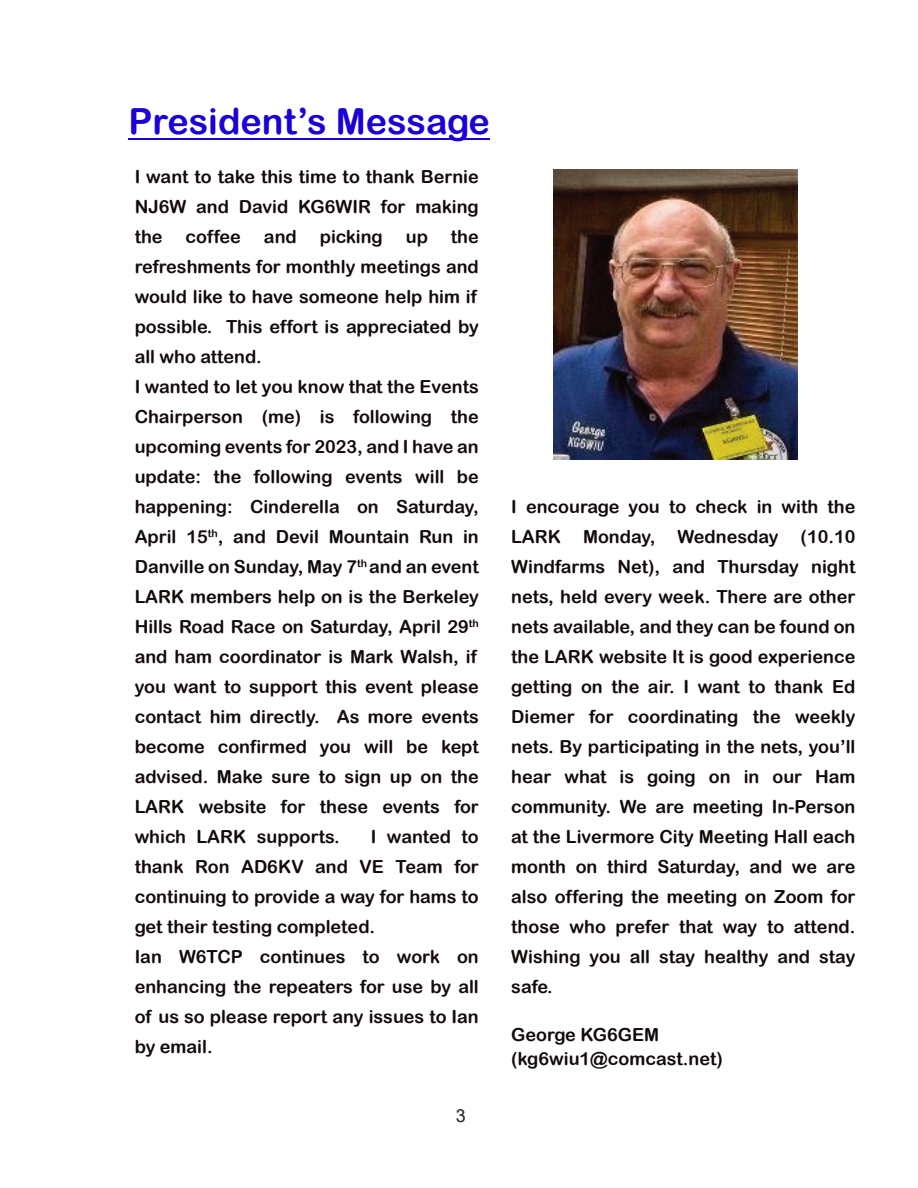
<style>
.page{position:relative;width:918px;height:1188px;background:#fff}
.page>*{position:absolute;margin:0;border:0;box-sizing:border-box;transform-origin:0 0}
.t1{font:36px "Arial Rounded MT Bold";color:#1a00d8}
.t2{font:18px/30px "Arial Rounded MT Bold";color:#130a0a}
.t3{font:18px "Arial";color:#231f20}
</style>
<div class="page">
<hr style="left:129px;top:138px;width:361px;height:2px;background:#1a00d8">
<img style="left:553px;top:170px;width:244px;height:289px">
<h1 class="t1" style="left:129px;top:108px;width:363px">President’s Message</h1>
<p class="t2" style="left:135px;top:163px;width:346px;text-align:justify">I want to take this time to thank Bernie NJ6W and David KG6WIR for making the</p>
<p class="t2" style="left:135px;top:223px;width:346px;text-indent:316px">the refreshments for monthly meetings and would like to have someone help him if possible. This effort is appreciated by all who attend.<br>I wanted to let you know that the Events Chairperson (me) is following the upcoming events for 2023, and I have an update: the following events will be happening: Cinderella on Saturday, April 15<sup>th</sup>, and Devil Mountain Run in Danville on Sunday, May 7<sup>th</sup> and an event LARK members help on is the Berkeley Hills Road Race on Saturday, April 29<sup>th </sup>and ham coordinator is Mark Walsh, if you want to support this event please contact him directly. As more events become confirmed you will be kept advised. Make sure to sign up on the LARK website for these events for which LARK supports.</p>
<p class="t2" style="left:186px;top:223px;width:57px">coffee</p>
<p class="t2" style="left:264px;top:223px;width:34px">and</p>
<p class="t2" style="left:320px;top:223px;width:65px">picking</p>
<p class="t2" style="left:406px;top:223px;width:24px">up</p>
<p class="t2" style="left:135px;top:823px;width:346px;text-indent:236px">I wanted to thank Ron AD6KV and VE Team for continuing to provide a way for hams to get their testing completed.<br>Ian W6TCP continues to work on enhancing the repeaters for use by all of us so please report any issues to Ian by email.</p>
<p class="t3" style="left:456px;top:1109px;width:12px">3</p>
<p class="t2" style="left:511px;top:493px;width:346px;text-align:justify">I encourage you to check in with the LARK Monday, Wednesday (10.10<br>Windfarms Net), and Thursday night nets, held every week. There are other nets available, and they can be found on the LARK website It is good experience getting on the air. I want to thank Ed Diemer for coordinating the weekly nets. By participating in the nets, you’ll hear what is going on in our Ham community. We are meeting In-Person at the Livermore City Meeting Hall each month on third Saturday, and we are also offering the meeting on Zoom for those who prefer that way to attend.<br>Wishing you all stay healthy and stay safe.</p>
<p class="t2" style="left:511px;top:1024px;width:213px;line-height:24px">George KG6GEM (kg6wiu1@comcast.net)</p>
</div>
